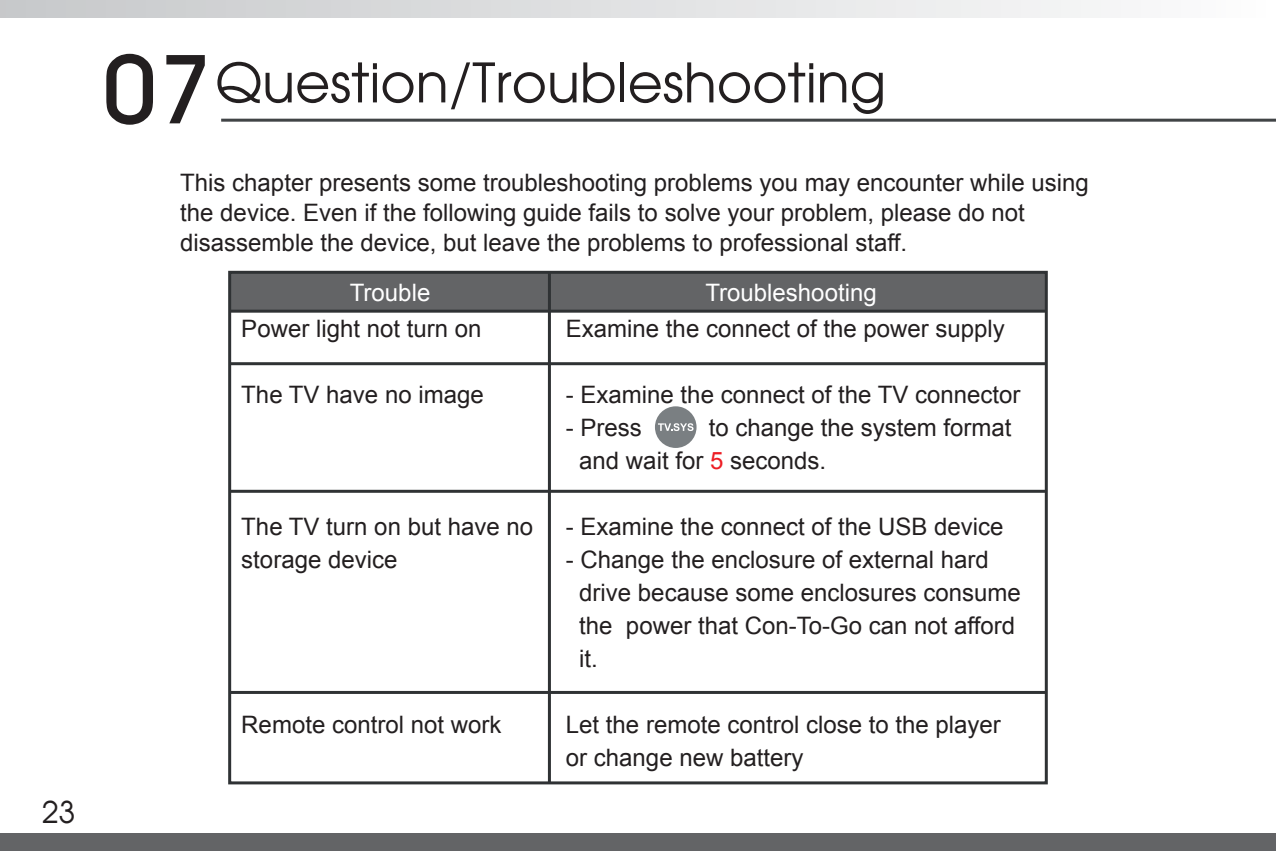
<style>
.page{position:relative;width:1276px;height:851px;background:#fff}
.page>*{position:absolute;margin:0;border:0;box-sizing:border-box;transform-origin:0 0}
.t1{font:54px "Avian";color:#231f20}
.t2{font:30px "Avian";color:#231f20}
.t3{font:24px/33px "Arial";color:#231f20}
.t4{font:24px "Arial";color:#fff}
.s1{font-family:"Avant Garde IT Cby BT";font-weight:500;font-size:96px}
.s2{color:#ed1d24}
</style>
<div class="page">
<div style="left:0;top:833px;width:1276px;height:17px;background:#636466"></div>
<div style="left:0;top:0;width:1276px;height:17px;background:linear-gradient(to right,#c7c8ca,#fcfcfd)"></div>
<hr style="left:221px;top:119px;width:1055px;height:3px;background:#414446">
<div style="left:230px;top:272px;width:816px;height:38px;background:#636466"></div>
<div style="left:228px;top:271px;width:819px;height:513px;border:3px solid #2f3234"></div>
<hr style="left:230px;top:362px;width:816px;height:3px;background:#2f3234">
<hr style="left:230px;top:489px;width:816px;height:3px;background:#2f3234">
<hr style="left:230px;top:690px;width:816px;height:3px;background:#2f3234">
<hr style="left:230px;top:309px;width:816px;height:3px;background:#2f3234">
<hr style="left:548px;top:272px;width:3px;height:510px;background:#2f3234">
<div style="left:655px;top:406px;width:41px;height:42px;background:#7a7f82;border-radius:50%"></div>
<svg style="left:658px;top:423px;width:35px;height:8px"></svg>
<p class="t2" style="left:42px;top:793px;width:35px">23</p>
<h1 class="t1" style="left:102px;top:51px;width:785px"><span class="s1">07</span>Question/Troubleshooting</h1>
<p class="t3" style="left:180px;top:167px;width:910px;line-height:30px">This chapter presents some troubleshooting problems you may encounter while using the device. Even if the following guide fails to solve your problem, please do not disassemble the device, but leave the problems to professional staff.</p>
<p class="t4" style="left:350px;top:277px;width:82px">Trouble</p>
<p class="t4" style="left:705px;top:277px;width:173px">Troubleshooting</p>
<p class="t3" style="left:241px;top:312px;width:242px">Power light not turn on</p>
<p class="t3" style="left:566px;top:312px;width:440px">Examine the connect of the power supply</p>
<p class="t3" style="left:241px;top:378px;width:244px">The TV have no image</p>
<p class="t3" style="left:566px;top:378px;width:456px">- Examine the connect of the TV connector</p>
<p class="t3" style="left:566px;top:411px;width:78px">- Press</p>
<p class="t3" style="left:579px;top:411px;width:434px;text-indent:129px">to change the system format and wait for <span class="s2">5</span> seconds.</p>
<p class="t3" style="left:241px;top:510px;width:293px">The TV turn on but have no storage device</p>
<p class="t3" style="left:566px;top:510px;width:439px">- Examine the connect of the USB device</p>
<p class="t3" style="left:579px;top:543px;width:443px;text-indent:-13px">- Change the enclosure of external hard drive because some enclosures consume the power that Con-To-Go can not afford it.</p>
<p class="t3" style="left:241px;top:708px;width:262px">Remote control not work</p>
<p class="t3" style="left:566px;top:708px;width:436px">Let the remote control close to the player or change new battery</p>
</div>
